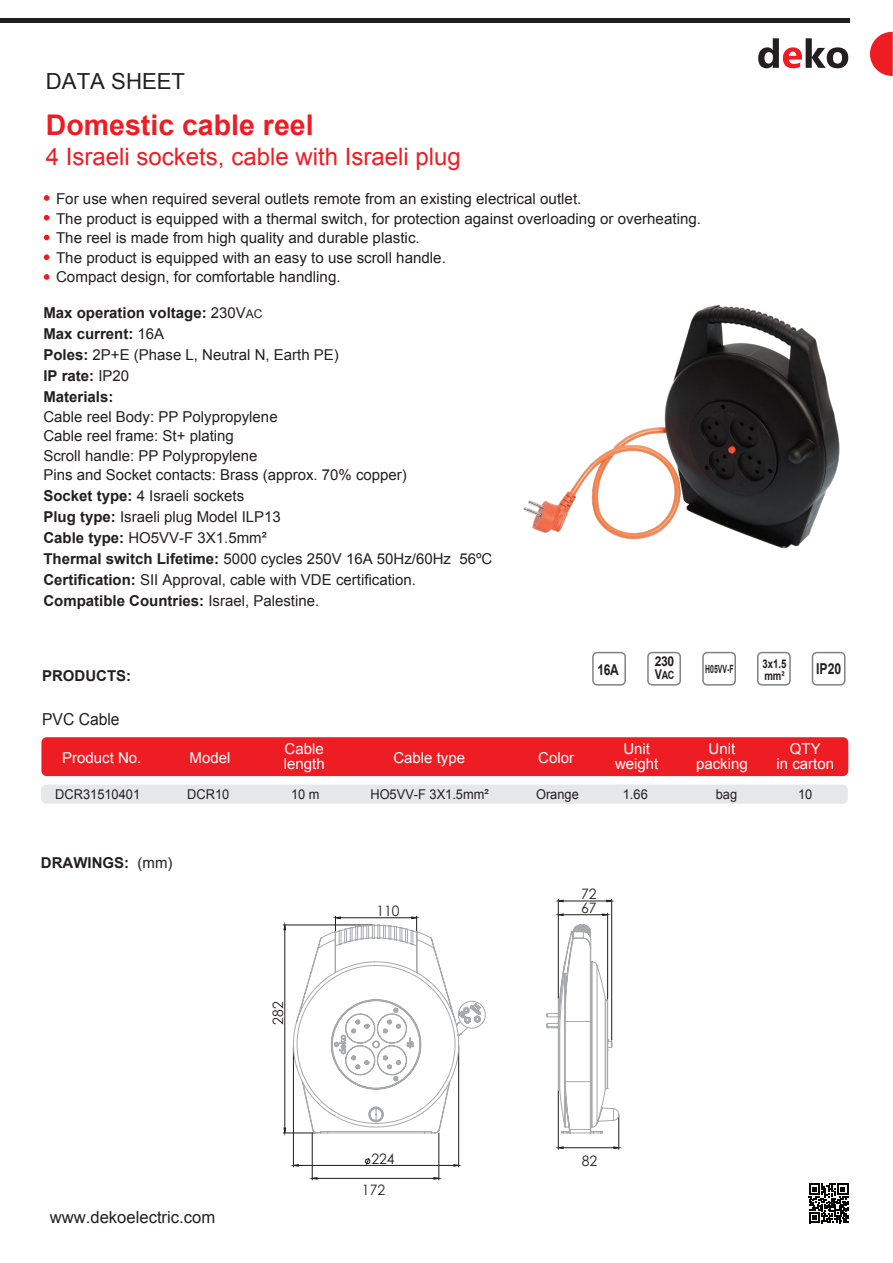
<style>
.page{position:relative;width:893px;height:1263px;background:#fff}
.page>*{position:absolute;margin:0;border:0;box-sizing:border-box;transform-origin:0 0}
.t1{font:700 28.5px "Arial";color:#ee1d23}
.t2{font:24px "Arial";color:#ee1d23}
.t3{font:22.2px "Arial";color:#231f20}
.t4{font:16.65px "Arial";color:#231f20}
.t5{font:16.5px "Arial";color:#231f20;scale:.95 1}
.t6{font:15px/19.5px "Arial";color:#231f20}
.t7{font:700 15px/21px "Arial";color:#231f20}
.t8{font:15px/15px "Arial";color:#fff;text-align:center}
.t9{font:700 15px "Arial";color:#231f20;scale:.82 1}
.t10{font:700 15px "Arial";color:#231f20;scale:.8 1}
.t11{font:14.4px/13.8px "Century Gothic";color:#231f20}
.t12{font:13.5px "Arial";color:#231f20;scale:.95 1}
.t13{font:700 13.5px "Arial";color:#231f20;scale:.9 1}
.t14{font:700 12px/12px "Arial";color:#231f20;scale:.8 1}
.t15{font:700 11.4px "Arial";color:#231f20;scale:.61 1}
.t16{font:700 11.25px "Arial";color:#231f20;scale:.8 1}
.s1{font-weight:400}
.s2{font-weight:400;font-size:12px}
.s3{font-weight:700}
.s4{font-size:13.5px}
</style>
<div class="page">
<div style="left:592px;top:652px;width:34px;height:33px;border:2px solid #808285;border-radius:4px"></div>
<div style="left:647px;top:652px;width:34px;height:33px;border:2px solid #808285;border-radius:4px"></div>
<div style="left:702px;top:652px;width:34px;height:33px;border:2px solid #808285;border-radius:4px"></div>
<div style="left:757px;top:652px;width:34px;height:33px;border:2px solid #808285;border-radius:4px"></div>
<div style="left:812px;top:652px;width:33px;height:33px;border:2px solid #808285;border-radius:4px"></div>
<svg style="left:44px;top:195px;width:5px;height:6px"></svg>
<svg style="left:44px;top:215px;width:5px;height:6px"></svg>
<svg style="left:44px;top:235px;width:5px;height:5px"></svg>
<svg style="left:44px;top:254px;width:5px;height:6px"></svg>
<svg style="left:44px;top:274px;width:5px;height:6px"></svg>
<svg style="left:870px;top:32px;width:23px;height:44px"></svg>
<svg style="left:758px;top:38px;width:90px;height:30px"></svg>
<svg style="left:809px;top:1183px;width:39px;height:40px"></svg>
<hr style="left:0;top:19px;width:849px;height:4px;background:#231f20">
<div style="left:41px;top:737px;width:807px;height:39px;background:#ee1d23;border-radius:5px"></div>
<div style="left:41px;top:785px;width:807px;height:19px;background:#e6e7e9;border-radius:5px"></div>
<img style="left:523px;top:305px;width:317px;height:244px">
<svg style="left:546px;top:899px;width:76px;height:251px"></svg>
<svg style="left:283px;top:916px;width:203px;height:264px"></svg>
<h3 class="t3" style="left:46px;top:67px;width:141px">DATA SHEET</h3>
<h1 class="t1" style="left:46px;top:106px;width:269px">Domestic cable reel</h1>
<h2 class="t2" style="left:46px;top:141px;width:416px">4 Israeli sockets, cable with Israeli plug</h2>
<p class="t6" style="left:56px;top:189px;width:647px">For use when required several outlets remote from an existing electrical outlet.<br>The product is equipped with a thermal switch, for protection against overloading or overheating.<br>The reel is made from high quality and durable plastic.<br>The product is equipped with an easy to use scroll handle.<br>Compact design, for comfortable handling.</p>
<p class="t7" style="left:43px;top:303px;width:297px">Max operation voltage: <span class="s1">230V</span><span class="s2">AC<br></span>Max current: <span class="s1">16A<br></span>Poles: <span class="s1">2P+E (Phase L, Neutral N, Earth PE)<br></span>IP rate: <span class="s1">IP20<br></span>Materials:</p>
<p class="t6" style="left:43px;top:407px;width:365px">Cable reel Body: PP Polypropylene<br>Cable reel frame: St+ plating<br>Scroll handle: PP Polypropylene<br>Pins and Socket contacts: Brass (approx. 70% copper)</p>
<p class="t6" style="left:43px;top:485px;width:450px;line-height:21px"><span class="s3">Socket type:</span> 4 Israeli sockets<br><span class="s3">Plug type:</span> Israeli plug Model ILP13<br><span class="s3">Cable type:</span> HO5VV-F 3X1.5mm²<br><span class="s3">Thermal switch Lifetime:</span> 5000 cycles 250V 16A 50Hz/60Hz 56ºC <span class="s3">Certification:</span> SII Approval, cable with VDE certification.<br><span class="s3">Compatible Countries:</span> Israel, Palestine.</p>
<p class="t7" style="left:42px;top:666px;width:91px">PRODUCTS:</p>
<p class="t5" style="left:42px;top:708px;width:83px">PVC Cable</p>
<p class="t13" style="left:655px;top:652px;width:23px">230</p>
<p class="t16" style="left:655px;top:668px;width:26px"><span class="s4">V</span>AC</p>
<p class="t15" style="left:705px;top:661px;width:48px">H05VV-F</p>
<p class="t14" style="left:762px;top:658px;width:32px">3x1.5 mm²</p>
<p class="t10" style="left:597px;top:660px;width:28px">16A</p>
<p class="t9" style="left:816px;top:659px;width:32px">IP20</p>
<p class="t8" style="left:62px;top:750px;width:81px">Product No.</p>
<p class="t8" style="left:190px;top:750px;width:42px">Model</p>
<p class="t8" style="left:393px;top:750px;width:73px">Cable type</p>
<p class="t8" style="left:538px;top:750px;width:37px">Color</p>
<p class="t8" style="left:615px;top:741px;width:45px">Unit weight</p>
<p class="t8" style="left:696px;top:741px;width:53px">Unit packing</p>
<p class="t8" style="left:776px;top:741px;width:59px">QTY<br>in carton</p>
<p class="t12" style="left:187px;top:785px;width:46px">DCR10</p>
<p class="t12" style="left:370px;top:785px;width:126px">HO5VV-F 3X1.5mm²</p>
<p class="t12" style="left:623px;top:785px;width:28px">1.66</p>
<p class="t12" style="left:716px;top:785px;width:24px">bag</p>
<p class="t12" style="left:798px;top:785px;width:17px">10</p>
<p class="t8" style="left:284px;top:741px;width:42px;text-align:left">Cable length</p>
<p class="t12" style="left:55px;top:785px;width:91px">DCR31510401</p>
<p class="t12" style="left:291px;top:785px;width:32px">10 m</p>
<p class="t12" style="left:536px;top:785px;width:47px">Orange</p>
<p class="t7" style="left:41px;top:852px;width:133px">DRAWINGS: <span class="s1">(mm)</span></p>
<p class="t11" style="left:271px;top:1025px;width:25px;rotate:-90deg">282</p>
<p class="t4" style="left:50px;top:1206px;width:167px">www.dekoelectric.com</p>
<p class="t11" style="left:376px;top:904px;width:25px">110</p>
<p class="t11" style="left:581px;top:887px;width:17px">72<br>67</p>
<p class="t11" style="left:371px;top:1151px;width:25px">224</p>
<p class="t11" style="left:582px;top:1153px;width:17px">82</p>
<p class="t11" style="left:362px;top:1182px;width:25px">172</p>
</div>
